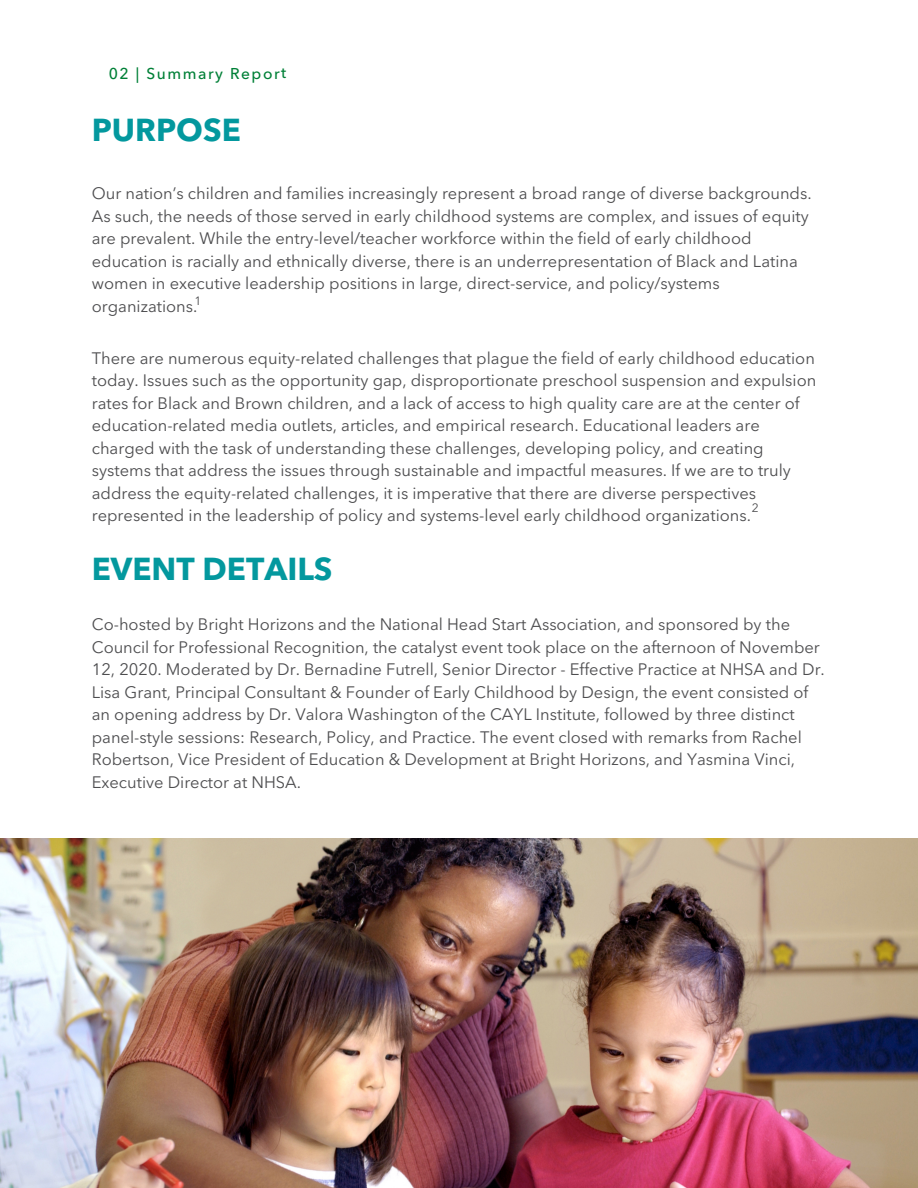
<style>
.page{position:relative;width:918px;height:1188px;background:#fff}
.page>*{position:absolute;margin:0;border:0;box-sizing:border-box;transform-origin:0 0}
.t1{font:700 31.5px "Avenir Next LT Pro";color:#03989e}
.t2{font:16.5px/22.5px "Avenir Next LT Pro";color:#4d4d4f}
.t3{font:500 15.6px "Avenir Next LT Pro";letter-spacing:.095em;color:#008037}
.t4{font:12px "Avenir Next LT Pro";color:#4d4d4f}
</style>
<div class="page">
<img style="left:0;top:838px;width:918px;height:350px">
<p class="t3" style="left:109px;top:67px;width:179px">02 | Summary Report</p>
<p class="t1" style="left:92px;top:117px;width:150px">PURPOSE</p>
<p class="t2" style="left:92px;top:184px;width:721px">Our nation’s children and families increasingly represent a broad range of diverse backgrounds.<br>As such, the needs of those served in early childhood systems are complex, and issues of equity are prevalent. While the entry-level/teacher workforce within the field of early childhood education is racially and ethnically diverse, there is an underrepresentation of Black and Latina women in executive leadership positions in large, direct-service, and policy/systems organizations.</p>
<p class="t2" style="left:92px;top:348px;width:726px">There are numerous equity-related challenges that plague the field of early childhood education today. Issues such as the opportunity gap, disproportionate preschool suspension and expulsion rates for Black and Brown children, and a lack of access to high quality care are at the center of education-related media outlets, articles, and empirical research. Educational leaders are charged with the task of understanding these challenges, developing policy, and creating systems that address the issues through sustainable and impactful measures. If we are to truly address the equity-related challenges, it is imperative that there are diverse perspectives represented in the leadership of policy and systems-level early childhood organizations.</p>
<p class="t1" style="left:92px;top:556px;width:242px">EVENT DETAILS</p>
<p class="t2" style="left:92px;top:615px;width:735px">Co-hosted by Bright Horizons and the National Head Start Association, and sponsored by the Council for Professional Recognition, the catalyst event took place on the afternoon of November 12, 2020. Moderated by Dr. Bernadine Futrell, Senior Director - Effective Practice at NHSA and Dr.<br>Lisa Grant, Principal Consultant &amp; Founder of Early Childhood by Design, the event consisted of an opening address by Dr. Valora Washington of the CAYL Institute, followed by three distinct panel-style sessions: Research, Policy, and Practice. The event closed with remarks from Rachel Robertson, Vice President of Education &amp; Development at Bright Horizons, and Yasmina Vinci, Executive Director at NHSA.</p>
<p class="t4" style="left:195px;top:296px;width:8px">1</p>
<p class="t4" style="left:752px;top:503px;width:8px">2</p>
</div>
